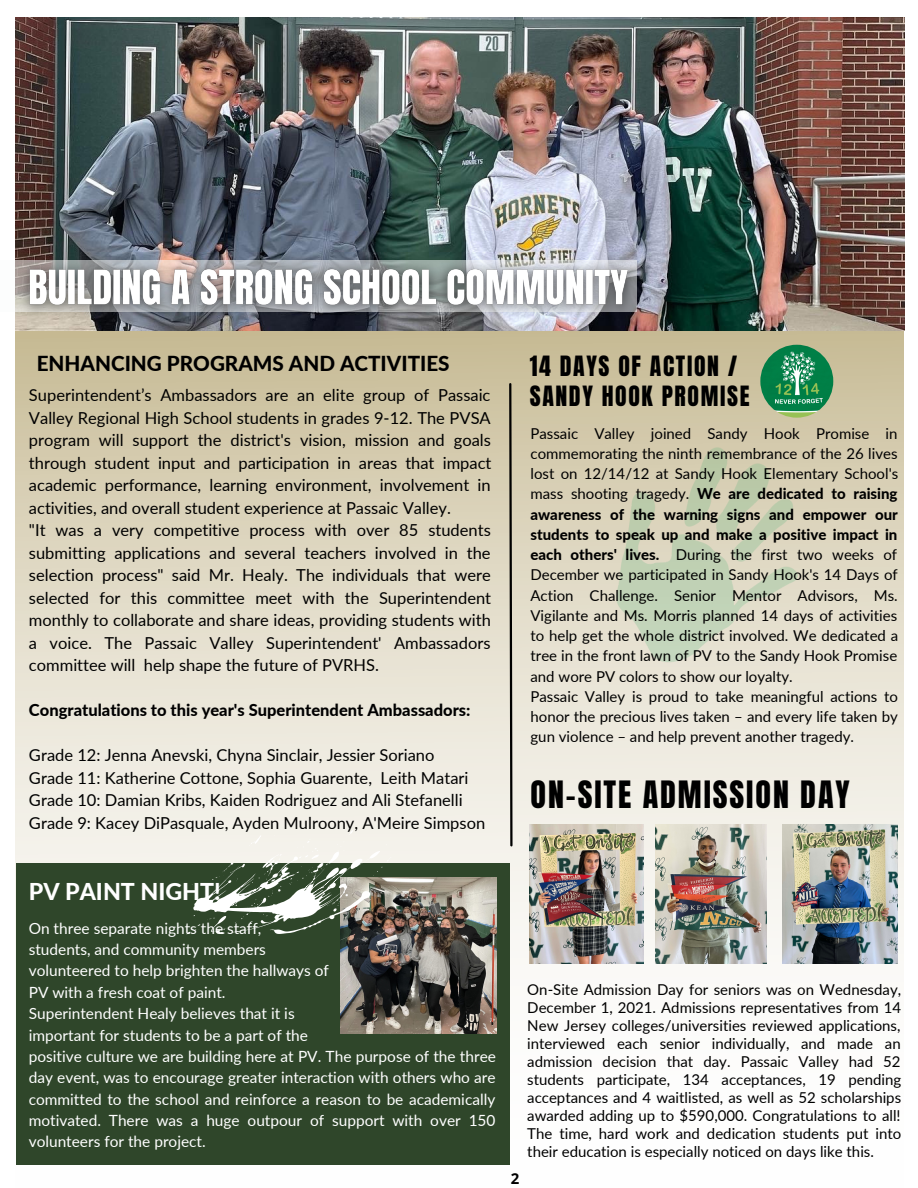
<style>
.page{position:relative;width:918px;height:1188px;background:#fff}
.page>*{position:absolute;margin:0;border:0;box-sizing:border-box;transform-origin:0 0}
.t1{font:32.1px "Anton";letter-spacing:.06em;color:#000}
.t2{font:23.7px "Anton";letter-spacing:.07em;color:#000}
.t3{font:800 23.25px "Lato";color:#fff}
.t4{font:800 20.7px "Lato";color:#000}
.t5{font:16.5px/22.5px "Lato";color:#000;text-align:justify}
.t6{font:800 16.5px "Lato";color:#000}
.t7{font:15.45px/21.3px "Lato";color:#fff;text-align:justify}
.t8{font:15px/20.2px "Lato";color:#000;text-align:justify}
.t9{font:700 15px "Open Sans";color:#000}
.s1{font-weight:800}
</style>
<div class="page">
<div style="left:15px;top:331px;width:889px;height:857px;background:linear-gradient(to bottom,#cec4a3,#fff)"></div>
<div style="left:16px;top:864px;width:494px;height:301px;background:#2f462a"></div>
<img style="left:340px;top:878px;width:157px;height:156px">
<img style="left:16px;top:18px;width:888px;height:313px">
<img style="left:760px;top:345px;width:73px;height:73px;border-radius:50%">
<img style="left:600px;top:448px;width:215px;height:214px">
<svg style="left:508px;top:382px;width:6px;height:466px;background:#8d8a7e"></svg>
<img style="left:783px;top:824px;width:115px;height:140px">
<img style="left:530px;top:824px;width:113px;height:140px">
<img style="left:656px;top:824px;width:110px;height:140px">
<svg style="left:187px;top:830px;width:205px;height:105px"></svg>
<img style="left:15px;top:241px;width:632px;height:97px">
<p class="t4" style="left:37px;top:351px;width:414px">ENHANCING PROGRAMS AND ACTIVITIES</p>
<p class="t5" style="left:29px;top:383px;width:464px">Superintendent’s Ambassadors are an elite group of Passaic Valley Regional High School students in grades 9-12. The PVSA program will support the district's vision, mission and goals through student input and participation in areas that impact academic performance, learning environment, involvement in activities, and overall student experience at Passaic Valley.</p>
<p class="t5" style="left:29px;top:518px;width:464px">"It was a very competitive process with over 85 students submitting applications and several teachers involved in the selection process" said Mr. Healy. The individuals that were selected for this committee meet with the Superintendent monthly to collaborate and share ideas, providing students with a voice. The Passaic Valley Superintendent' Ambassadors committee will help shape the future of PVRHS.</p>
<p class="t6" style="left:29px;top:700px;width:443px">Congratulations to this year's Superintendent Ambassadors:</p>
<p class="t5" style="left:29px;top:743px;width:407px">Grade 12: Jenna Anevski, Chyna Sinclair, Jessier Soriano</p>
<p class="t5" style="left:29px;top:766px;width:441px">Grade 11: Katherine Cottone, Sophia Guarente, Leith Matari</p>
<p class="t5" style="left:29px;top:788px;width:435px">Grade 10: Damian Kribs, Kaiden Rodriguez and Ali Stefanelli</p>
<p class="t5" style="left:29px;top:811px;width:458px">Grade 9: Kacey DiPasquale, Ayden Mulroony, A'Meire Simpson</p>
<p class="t2" style="left:530px;top:349px;width:209px">14 DAYS OF ACTION /</p>
<p class="t2" style="left:530px;top:379px;width:221px">SANDY HOOK PROMISE</p>
<p class="t8" style="left:531px;top:423px;width:369px">Passaic Valley joined Sandy Hook Promise in commemorating the ninth remembrance of the 26 lives lost on 12/14/12 at Sandy Hook Elementary School's mass shooting tragedy. <span class="s1">We are dedicated to raising awareness of the warning signs and empower our students to speak up and make a positive impact in each others' lives.</span> During the first two weeks of December we participated in Sandy Hook's 14 Days of Action Challenge. Senior Mentor Advisors, Ms.<br>Vigilante and Ms. Morris planned 14 days of activities to help get the whole district involved. We dedicated a tree in the front lawn of PV to the Sandy Hook Promise and wore PV colors to show our loyalty.</p>
<p class="t8" style="left:531px;top:686px;width:369px">Passaic Valley is proud to take meaningful actions to honor the precious lives taken – and every life taken by gun violence – and help prevent another tragedy.</p>
<p class="t1" style="left:531px;top:772px;width:321px">ON-SITE ADMISSION DAY</p>
<p class="t3" style="left:29px;top:877px;width:194px">PV PAINT NIGHT!</p>
<p class="t7" style="left:29px;top:917px;width:234px">On three separate nights the staff,</p>
<p class="t7" style="left:29px;top:938px;width:239px">students, and community members</p>
<p class="t7" style="left:29px;top:960px;width:302px">volunteered to help brighten the hallways of</p>
<p class="t7" style="left:29px;top:981px;width:198px">PV with a fresh coat of paint.</p>
<p class="t7" style="left:29px;top:1003px;width:267px">Superintendent Healy believes that it is</p>
<p class="t7" style="left:29px;top:1024px;width:281px">important for students to be a part of the</p>
<p class="t7" style="left:29px;top:1045px;width:469px">positive culture we are building here at PV. The purpose of the three day event, was to encourage greater interaction with others who are committed to the school and reinforce a reason to be academically motivated. There was a huge outpour of support with over 150 volunteers for the project.</p>
<p class="t9" style="left:511px;top:1168px;width:10px">2</p>
<p class="t8" style="left:527px;top:980px;width:376px;line-height:18px">On-Site Admission Day for seniors was on Wednesday, December 1, 2021. Admissions representatives from 14<br>New Jersey colleges/universities reviewed applications, interviewed each senior individually, and made an admission decision that day. Passaic Valley had 52 students participate, 134 acceptances, 19 pending acceptances and 4 waitlisted, as well as 52 scholarships awarded adding up to $590,000. Congratulations to all!<br>The time, hard work and dedication students put into their education is especially noticed on days like this.</p>
</div>
